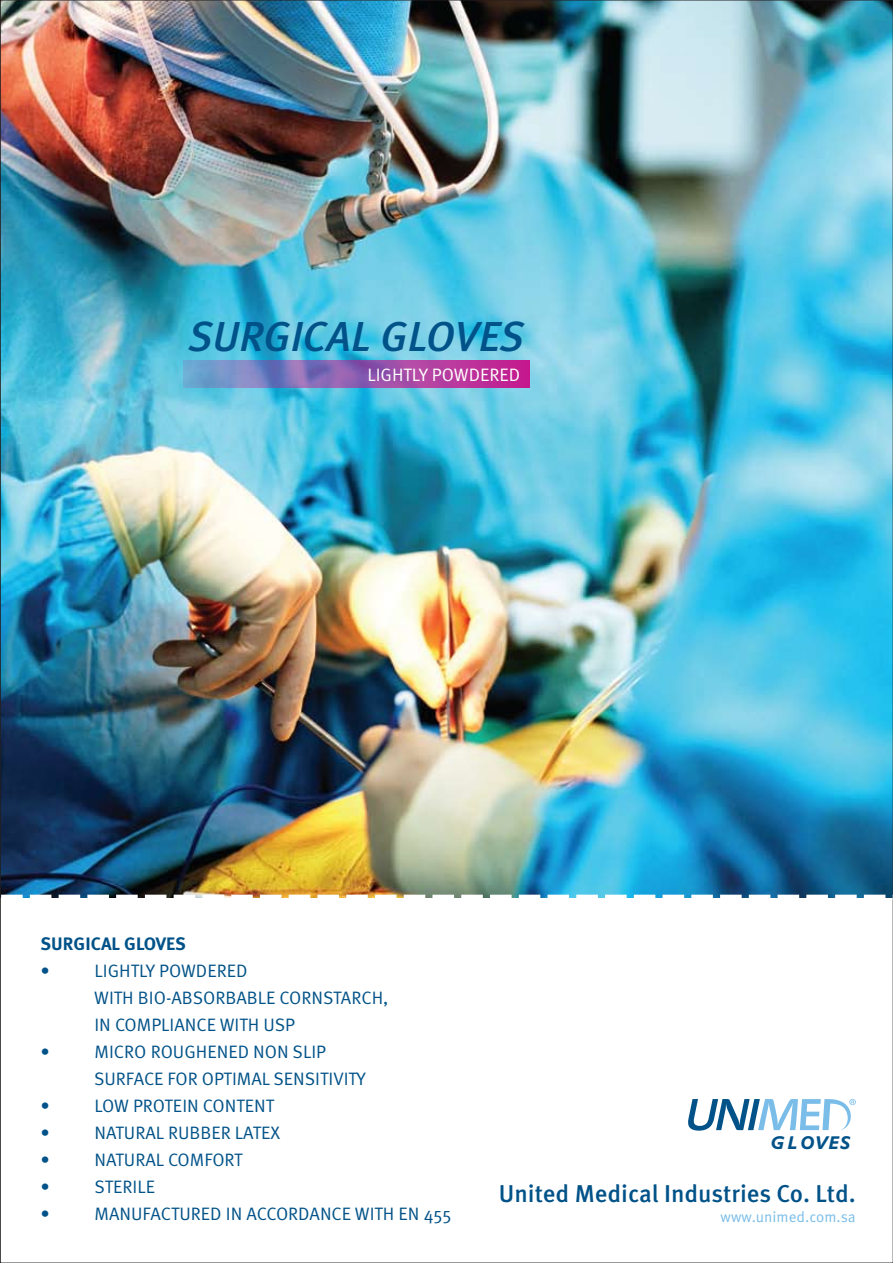
<style>
.page{position:relative;width:893px;height:1263px;background:#fff}
.page>*{position:absolute;margin:0;border:0;box-sizing:border-box;transform-origin:0 0}
.t1{font:italic 500 41.85px "Meta Pro";color:#005288}
.t2{font:500 24.3px "Meta Pro";color:#005288}
.t3{font:18px/27px "Meta Pro";color:#005288}
.t4{font:18px "Meta Pro";color:#fff}
.t5{font:700 18px "Meta Pro";color:#005288}
.t6{font:italic 17.85px "DTL Prokyon ST Bold";letter-spacing:.06em;color:#005288}
.t7{font:15px "Meta Pro";color:#79bde8}
</style>
<div class="page">
<img style="left:2px;top:2px;width:889px;height:893px">
<svg style="left:1px;top:895px;width:892px;height:5px"></svg>
<svg style="left:688px;top:1099px;width:168px;height:32px"></svg>
<svg style="left:183px;top:361px;width:347px;height:27px;background:#955daf"></svg>
<h1 class="t1" style="left:188px;top:310px;width:338px">SURGICAL GLOVES</h1>
<p class="t4" style="left:367px;top:364px;width:154px">LIGHTLY POWDERED</p>
<p class="t5" style="left:41px;top:933px;width:147px">SURGICAL GLOVES</p>
<p class="t3" style="left:41px;top:958px;width:11px">•</p>
<p class="t3" style="left:94px;top:958px;width:296px">LIGHTLY POWDERED<br>WITH BIO-ABSORBABLE CORNSTARCH,<br>IN COMPLIANCE WITH USP</p>
<p class="t3" style="left:41px;top:1039px;width:11px">•</p>
<p class="t3" style="left:94px;top:1039px;width:273px">MICRO ROUGHENED NON SLIP<br>SURFACE FOR OPTIMAL SENSITIVITY</p>
<p class="t3" style="left:41px;top:1093px;width:11px">•</p>
<p class="t3" style="left:95px;top:1093px;width:181px">LOW PROTEIN CONTENT</p>
<p class="t3" style="left:41px;top:1120px;width:11px">•</p>
<p class="t3" style="left:95px;top:1120px;width:187px">NATURAL RUBBER LATEX</p>
<p class="t3" style="left:41px;top:1147px;width:11px">•</p>
<p class="t3" style="left:95px;top:1147px;width:149px">NATURAL COMFORT</p>
<p class="t3" style="left:41px;top:1174px;width:11px">•</p>
<p class="t3" style="left:95px;top:1174px;width:62px">STERILE</p>
<p class="t3" style="left:41px;top:1201px;width:11px">•</p>
<p class="t3" style="left:95px;top:1201px;width:358px">MANUFACTURED IN ACCORDANCE WITH EN 455</p>
<p class="t6" style="left:771px;top:1131px;width:81px">GLOVES</p>
<h2 class="t2" style="left:499px;top:1178px;width:358px">United Medical Industries Co. Ltd.</h2>
<p class="t7" style="left:721px;top:1207px;width:137px">www.unimed.com.sa</p>
</div>
